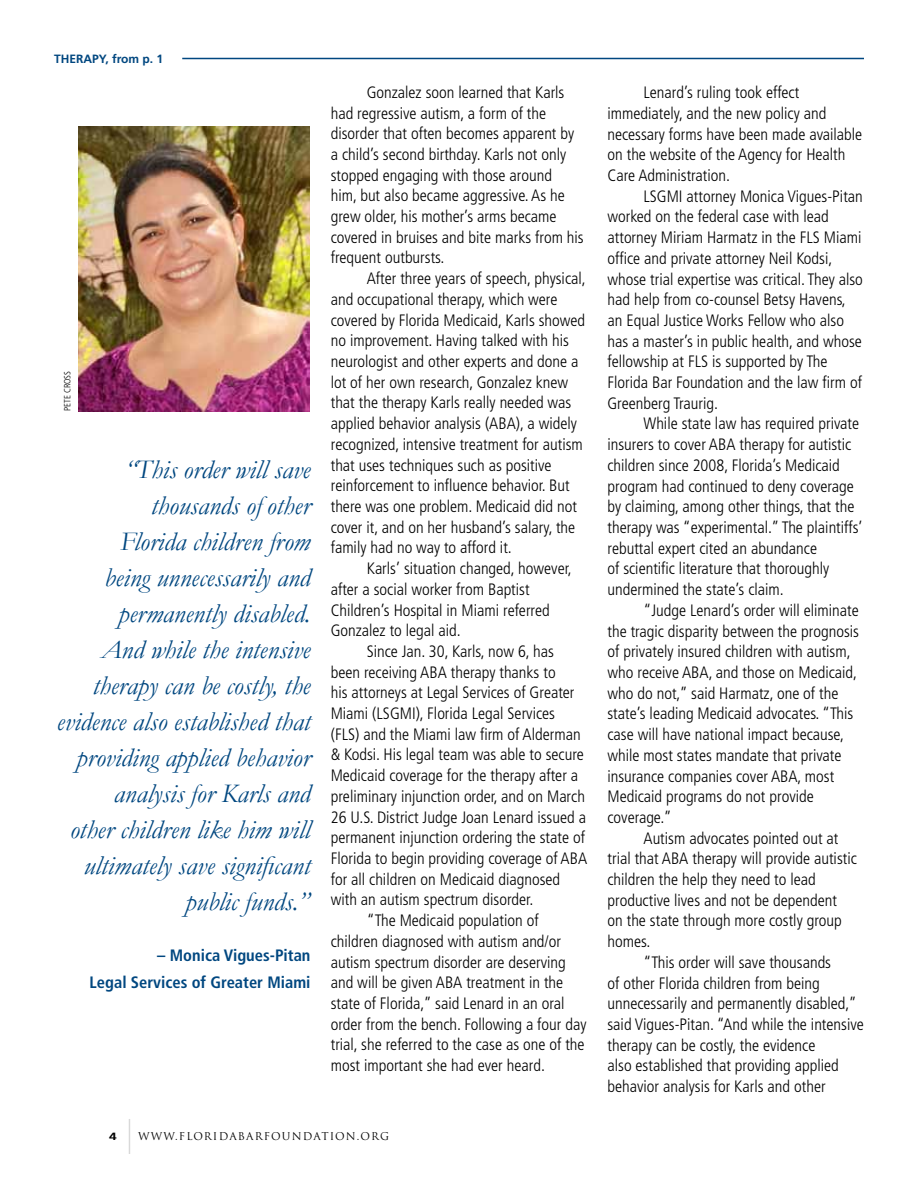
<style>
.page{position:relative;width:918px;height:1188px;background:#fff}
.page>*{position:absolute;margin:0;border:0;box-sizing:border-box;transform-origin:0 0}
.t1{font:italic 27px/36px "Garamond";color:#004780;text-align:right}
.t2{font:300 condensed 16.5px/20.7px "Frutiger LT Std";color:#000}
.t3{font:700 condensed 16.5px/27px "Frutiger LT Std";color:#004780;text-align:right}
.t4{font:700 12px "Frutiger LT Std";color:#004780}
.t5{font:10.5px "Trajan Pro";letter-spacing:.11em;color:#000}
.t6{font:700 10.5px "Frutiger LT Std";color:#000;scale:1.3 1}
.t7{font:300 condensed 9px "Frutiger LT Std";color:#000}
</style>
<div class="page">
<hr style="left:129px;top:1119px;width:1px;height:35px;background:#000">
<hr style="left:182px;top:58px;width:682px;height:1px;background:#004780">
<img style="left:78px;top:127px;width:232px;height:284px">
<p class="t4" style="left:54px;top:52px;width:111px">THERAPY, from p. 1</p>
<p class="t7" style="left:62px;top:411px;width:42px;rotate:-90deg">PETE CROSS</p>
<p class="t1" style="left:57px;top:451px;width:255px">“This order will save thousands of other<br>Florida children from<br>being unnecessarily and permanently disabled.<br>And while the intensive therapy can be costly, the evidence also established that providing applied behavior analysis for Karls and<br>other children like him will ultimately save significant public funds.”</p>
<p class="t3" style="left:90px;top:942px;width:222px">– Monica Vigues-Pitan<br>Legal Services of Greater Miami</p>
<p class="t2" style="left:331px;top:82px;width:255px;text-indent:36px">Gonzalez soon learned that Karls had regressive autism, a form of the disorder that often becomes apparent by a child’s second birthday. Karls not only stopped engaging with those around<br>him, but also became aggressive. As he grew older, his mother’s arms became covered in bruises and bite marks from his frequent outbursts.</p>
<p class="t2" style="left:331px;top:268px;width:257px;text-indent:36px">After three years of speech, physical, and occupational therapy, which were covered by Florida Medicaid, Karls showed no improvement. Having talked with his neurologist and other experts and done a lot of her own research, Gonzalez knew that the therapy Karls really needed was applied behavior analysis (ABA), a widely recognized, intensive treatment for autism that uses techniques such as positive reinforcement to influence behavior. But there was one problem. Medicaid did not cover it, and on her husband’s salary, the family had no way to afford it.</p>
<p class="t2" style="left:331px;top:558px;width:243px;text-indent:36px">Karls’ situation changed, however, after a social worker from Baptist Children’s Hospital in Miami referred Gonzalez to legal aid.</p>
<p class="t2" style="left:367px;top:641px;width:189px">Since Jan. 30, Karls, now 6, has</p>
<p class="t2" style="left:331px;top:662px;width:226px">been receiving ABA therapy thanks to</p>
<p class="t2" style="left:331px;top:683px;width:245px">his attorneys at Legal Services of Greater</p>
<p class="t2" style="left:331px;top:703px;width:226px">Miami (LSGMI), Florida Legal Services</p>
<p class="t2" style="left:331px;top:724px;width:251px">(FLS) and the Miami law firm of Alderman</p>
<p class="t2" style="left:331px;top:745px;width:255px">&amp; Kodsi. His legal team was able to secure</p>
<p class="t2" style="left:331px;top:765px;width:249px">Medicaid coverage for the therapy after a</p>
<p class="t2" style="left:331px;top:786px;width:256px">preliminary injunction order, and on March</p>
<p class="t2" style="left:331px;top:807px;width:257px">26 U.S. District Judge Joan Lenard issued a</p>
<p class="t2" style="left:331px;top:827px;width:256px">permanent injunction ordering the state of</p>
<p class="t2" style="left:331px;top:848px;width:258px">Florida to begin providing coverage of ABA</p>
<p class="t2" style="left:331px;top:869px;width:231px">for all children on Medicaid diagnosed</p>
<p class="t2" style="left:331px;top:890px;width:204px">with an autism spectrum disorder.</p>
<p class="t2" style="left:367px;top:910px;width:174px">“The Medicaid population of</p>
<p class="t2" style="left:331px;top:931px;width:232px">children diagnosed with autism and/or</p>
<p class="t2" style="left:331px;top:952px;width:237px">autism spectrum disorder are deserving</p>
<p class="t2" style="left:331px;top:972px;width:234px">and will be given ABA treatment in the</p>
<p class="t2" style="left:331px;top:993px;width:235px">state of Florida,” said Lenard in an oral</p>
<p class="t2" style="left:331px;top:1014px;width:257px">order from the bench. Following a four day</p>
<p class="t2" style="left:331px;top:1035px;width:255px">trial, she referred to the case as one of the</p>
<p class="t2" style="left:331px;top:1055px;width:216px">most important she had ever heard.</p>
<p class="t6" style="left:109px;top:1130px;width:7px">4</p>
<p class="t5" style="left:138px;top:1130px;width:253px">WWW.FLORIDABARFOUNDATION.ORG</p>
<p class="t2" style="left:608px;top:82px;width:256px;text-indent:36px">Lenard’s ruling took effect immediately, and the new policy and necessary forms have been made available on the website of the Agency for Health Care Administration.</p>
<p class="t2" style="left:608px;top:186px;width:257px;text-indent:36px">LSGMI attorney Monica Vigues-Pitan worked on the federal case with lead attorney Miriam Harmatz in the FLS Miami office and private attorney Neil Kodsi, whose trial expertise was critical. They also had help from co-counsel Betsy Havens, an Equal Justice Works Fellow who also has a master’s in public health, and whose fellowship at FLS is supported by The Florida Bar Foundation and the law firm of Greenberg Traurig.</p>
<p class="t2" style="left:608px;top:414px;width:257px;text-indent:36px">While state law has required private insurers to cover ABA therapy for autistic children since 2008, Florida’s Medicaid program had continued to deny coverage by claiming, among other things, that the therapy was “experimental.” The plaintiffs’ rebuttal expert cited an abundance<br>of scientific literature that thoroughly undermined the state’s claim.</p>
<p class="t2" style="left:608px;top:600px;width:253px;text-indent:36px">“Judge Lenard’s order will eliminate the tragic disparity between the prognosis of privately insured children with autism, who receive ABA, and those on Medicaid, who do not,” said Harmatz, one of the state’s leading Medicaid advocates. “This case will have national impact because, while most states mandate that private insurance companies cover ABA, most Medicaid programs do not provide coverage.”</p>
<p class="t2" style="left:644px;top:828px;width:196px">Autism advocates pointed out at</p>
<p class="t2" style="left:608px;top:849px;width:251px">trial that ABA therapy will provide autistic</p>
<p class="t2" style="left:608px;top:869px;width:210px">children the help they need to lead</p>
<p class="t2" style="left:608px;top:890px;width:231px">productive lives and not be dependent</p>
<p class="t2" style="left:608px;top:911px;width:236px">on the state through more costly group</p>
<p class="t2" style="left:608px;top:931px;width:44px">homes.</p>
<p class="t2" style="left:644px;top:952px;width:189px">“This order will save thousands</p>
<p class="t2" style="left:608px;top:973px;width:214px">of other Florida children from being</p>
<p class="t2" style="left:608px;top:993px;width:251px">unnecessarily and permanently disabled,”</p>
<p class="t2" style="left:608px;top:1014px;width:258px">said Vigues-Pitan. “And while the intensive</p>
<p class="t2" style="left:608px;top:1035px;width:209px">therapy can be costly, the evidence</p>
<p class="t2" style="left:608px;top:1056px;width:233px">also established that providing applied</p>
<p class="t2" style="left:608px;top:1076px;width:220px">behavior analysis for Karls and other</p>
</div>
